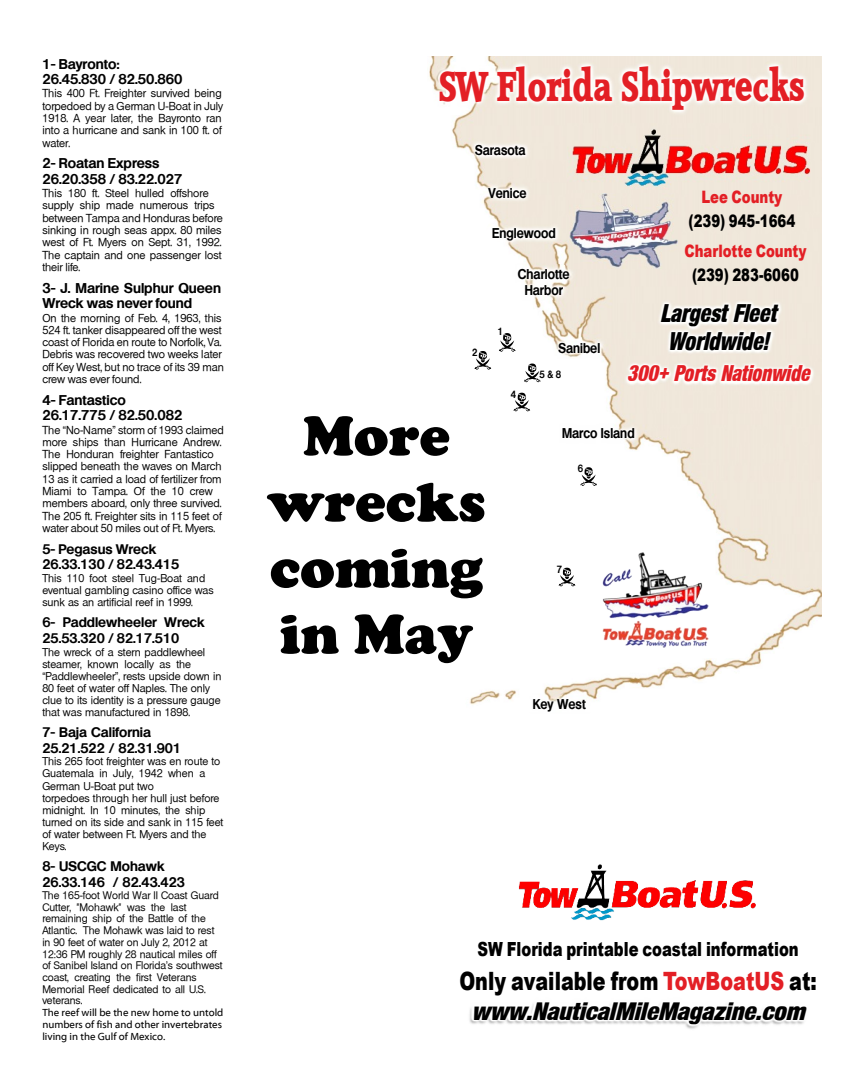
<style>
.page{position:relative;width:864px;height:1080px;background:#fff}
.page>*{position:absolute;margin:0;border:0;box-sizing:border-box;transform-origin:0 0}
.t1{font:900 57.6px/66.2px "Cooper";color:#000;text-align:center}
.t2{font:40.5px "Accord Heavy SF Bold";color:#e31f25;scale:.75 1}
.t3{font:900 25.2px "Arial";color:#000;scale:.76 1}
.t4{font:italic 24.9px/27.6px "Basic Sans Heavy SF Bold";color:#000;text-align:center;scale:.86 1}
.t5{font:italic 24.6px "Basic Sans Heavy SF Bold";color:#000}
.t6{font:italic 22.05px "Basic Sans Heavy SF Bold";color:#e31f25;scale:.86 1}
.t7{font:900 19.5px "Arial";color:#000;scale:.76 1}
.t8{font:900 17.1px "Arial";color:#000;scale:.78 1}
.t9{font:900 17.1px "Arial";color:#e31f25;scale:.78 1}
.t10{font:13.8px/15.8px "Basic Sans SF Bold";color:#000}
.t11{font:13.8px/15.8px "Basic Sans SF Bold";color:#000;text-align:center;scale:.87 1}
.t12{font:13.5px/15.5px "Basic Sans SF Bold";color:#000}
.t13{font:11.1px/12.3px "Basic Sans SF";color:#000}
.t14{font:10.8px/12px "Basic Sans SF";color:#000}
.t15{font:10.5px/11.7px "Basic Sans SF";color:#000}
.t16{font:10.5px/12px "Myriad Web Pro";color:#000}
.t17{font:10.2px "Basic Sans SF Bold";color:#000;scale:.87 1}
.s1{color:#e31f25}
</style>
<div class="page">
<img style="left:429px;top:56px;width:392px;height:649px">
<svg style="left:499px;top:333px;width:17px;height:19px"></svg>
<svg style="left:475px;top:351px;width:16px;height:19px"></svg>
<img style="left:469px;top:135px;width:67px;height:29px">
<svg style="left:514px;top:393px;width:16px;height:18px"></svg>
<svg style="left:524px;top:364px;width:17px;height:18px"></svg>
<svg style="left:580px;top:467px;width:17px;height:19px"></svg>
<svg style="left:559px;top:568px;width:16px;height:18px"></svg>
<img style="left:556px;top:419px;width:90px;height:29px">
<img style="left:552px;top:333px;width:59px;height:28px">
<img style="left:527px;top:689px;width:70px;height:16px">
<img style="left:512px;top:260px;width:69px;height:44px">
<img style="left:433px;top:56px;width:389px;height:63px">
<img style="left:567px;top:124px;width:247px;height:65px">
<img style="left:622px;top:292px;width:200px;height:98px">
<img style="left:570px;top:194px;width:108px;height:75px">
<img style="left:601px;top:550px;width:110px;height:97px">
<img style="left:469px;top:1004px;width:335px;height:25px">
<img style="left:518px;top:864px;width:238px;height:57px">
<img style="left:487px;top:219px;width:80px;height:29px">
<img style="left:482px;top:178px;width:56px;height:29px">
<p class="t10" style="left:42px;top:57px;width:142px">1- Bayronto:<br>26.45.830 / 82.50.860</p>
<p class="t13" style="left:42px;top:87px;width:182px">This 400 Ft. Freighter survived being torpedoed by a German U-Boat in July<br>1918. A year later, the Bayronto ran into a hurricane and sank in 100 ft. of water.</p>
<p class="t10" style="left:42px;top:157px;width:142px">2- Roatan Express<br>26.20.358 / 83.22.027</p>
<p class="t13" style="left:42px;top:187px;width:182px">This 180 ft. Steel hulled offshore supply ship made numerous trips between Tampa and Honduras before sinking in rough seas appx. 80 miles west of Ft. Myers on Sept. 31, 1992.<br>The captain and one passenger lost their life.</p>
<p class="t10" style="left:42px;top:281px;width:180px">3- J. Marine Sulphur Queen<br>Wreck was never found</p>
<p class="t13" style="left:42px;top:311px;width:183px">On the morning of Feb. 4, 1963, this 524 ft. tanker disappeared off the west coast of Florida en route to Norfolk, Va.<br>Debris was recovered two weeks later off Key West, but no trace of its 39 man crew was ever found.</p>
<p class="t10" style="left:42px;top:393px;width:142px">4- Fantastico<br>26.17.775 / 82.50.082</p>
<p class="t13" style="left:42px;top:424px;width:183px">The “No-Name” storm of 1993 claimed more ships than Hurricane Andrew.<br>The Honduran freighter Fantastico slipped beneath the waves on March 13 as it carried a load of fertilizer from Miami to Tampa. Of the 10 crew members aboard, only three survived.<br>The 205 ft. Freighter sits in 115 feet of water about 50 miles out of Ft. Myers.</p>
<p class="t12" style="left:42px;top:542px;width:139px">5- Pegasus Wreck<br>26.33.130 / 82.43.415</p>
<p class="t14" style="left:42px;top:572px;width:173px">This 110 foot steel Tug-Boat and eventual gambling casino office was sunk as an artificial reef in 1999.</p>
<p class="t12" style="left:42px;top:616px;width:164px">6- Paddlewheeler Wreck<br>25.53.320 / 82.17.510</p>
<p class="t14" style="left:42px;top:646px;width:181px">The wreck of a stern paddlewheel steamer, known locally as the “Paddlewheeler”, rests upside down in 80 feet of water off Naples. The only clue to its identity is a pressure gauge that was manufactured in 1898.</p>
<p class="t12" style="left:42px;top:726px;width:140px">7- Baja California<br>25.21.522 / 82.31.901</p>
<p class="t14" style="left:42px;top:756px;width:183px">This 265 foot freighter was en route to<br>Guatemala in July, 1942 when a<br>German U-Boat put two<br>torpedoes through her hull just before midnight. In 10 minutes, the ship turned on its side and sank in 115 feet of water between Ft. Myers and the<br>Keys.</p>
<p class="t12" style="left:42px;top:860px;width:144px">8- USCGC Mohawk<br>26.33.146 / 82.43.423</p>
<p class="t15" style="left:42px;top:890px;width:182px">The 165-foot World War II Coast Guard Cutter, "Mohawk" was the last remaining ship of the Battle of the Atlantic. The Mohawk was laid to rest in 90 feet of water on July 2, 2012 at 12:36 PM roughly 28 nautical miles off of Sanibel Island on Florida’s southwest coast, creating the first Veterans Memorial Reef dedicated to all U.S. veterans.</p>
<p class="t16" style="left:42px;top:1007px;width:183px">The reef will be the new home to untold numbers of fish and other invertebrates living in the Gulf of Mexico.</p>
<h2 class="t2" style="left:439px;top:66px;width:489px">SW Florida Shipwrecks</h2>
<p class="t11" style="left:475px;top:143px;width:60px">Sarasota</p>
<p class="t11" style="left:489px;top:186px;width:45px">Venice</p>
<p class="t11" style="left:492px;top:227px;width:75px">Englewood</p>
<p class="t17" style="left:472px;top:349px;width:8px">2</p>
<p class="t11" style="left:518px;top:268px;width:61px">Charlotte<br>Harbor</p>
<p class="t17" style="left:498px;top:328px;width:8px">1</p>
<p class="t17" style="left:511px;top:390px;width:8px">4</p>
<p class="t11" style="left:558px;top:341px;width:50px">Sanibel</p>
<p class="t17" style="left:539px;top:371px;width:27px">5 &amp; 8</p>
<h3 class="t9" style="left:701px;top:191px;width:105px">Lee County</h3>
<h3 class="t8" style="left:689px;top:215px;width:138px">(239) 945-1664</h3>
<h3 class="t9" style="left:684px;top:245px;width:158px">Charlotte County</h3>
<h3 class="t8" style="left:692px;top:269px;width:138px">(239) 283-6060</h3>
<h3 class="t4" style="left:660px;top:302px;width:136px">Largest Fleet<br>Worldwide!</h3>
<h3 class="t6" style="left:627px;top:365px;width:214px">300+ Ports Nationwide</h3>
<h1 class="t1" style="left:267px;top:408px;width:220px">More wrecks coming in May</h1>
<p class="t11" style="left:562px;top:427px;width:85px">Marco Island</p>
<p class="t17" style="left:578px;top:465px;width:8px">6</p>
<p class="t17" style="left:557px;top:566px;width:8px">7</p>
<p class="t11" style="left:533px;top:697px;width:62px">Key West</p>
<h3 class="t7" style="left:478px;top:942px;width:424px">SW Florida printable coastal information</h3>
<h3 class="t3" style="left:459px;top:972px;width:472px">Only available from <span class="s1">TowBoatUS</span> at:</h3>
<h3 class="t5" style="left:472px;top:1002px;width:335px">www.NauticalMileMagazine.com</h3>
</div>
